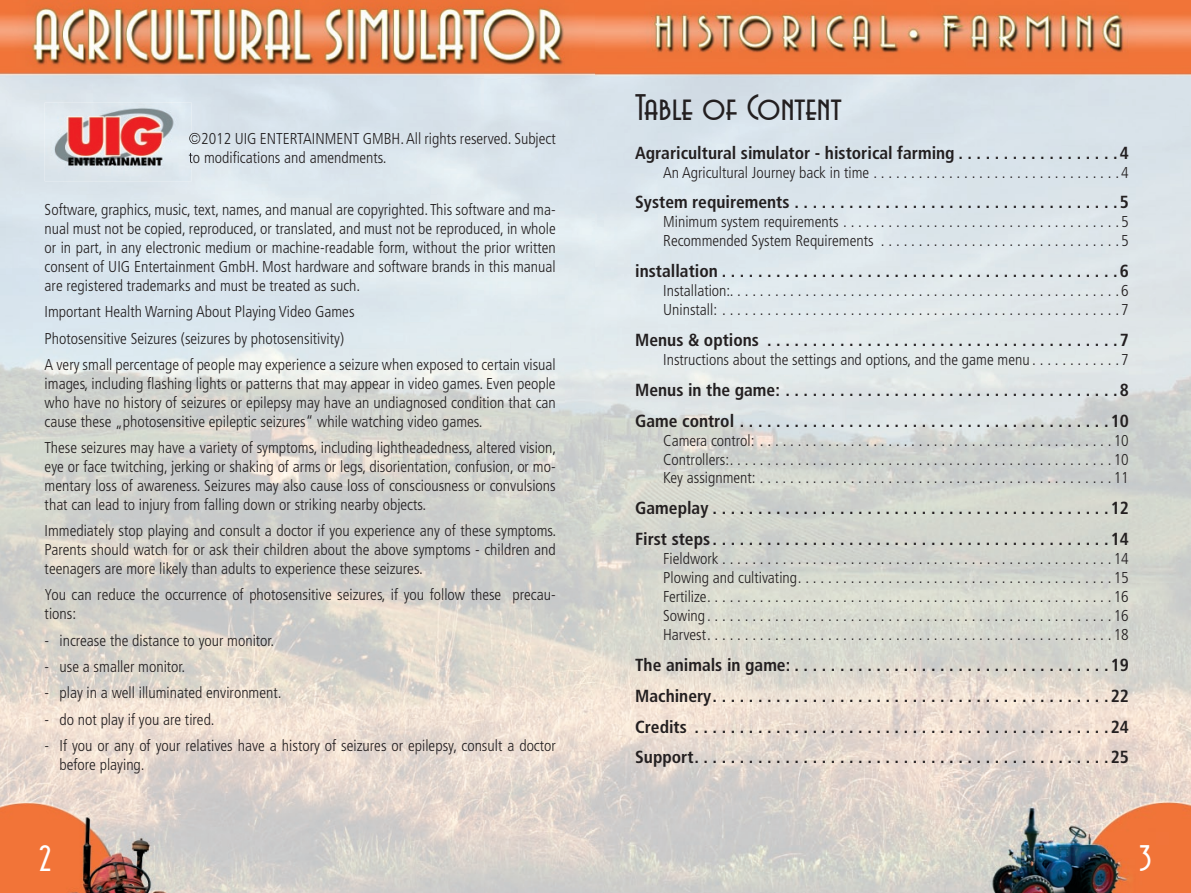
<style>
.page{position:relative;width:1191px;height:893px;background:#fff}
.page>*{position:absolute;margin:0;border:0;box-sizing:border-box;transform-origin:0 0}
.t1{font:38.5px "Avenida Let Plain";color:#231f20}
.t2{font:38.5px "Avenida Let Plain";color:#fff}
.t3{font:700 condensed 17.5px/31px "Frutiger";color:#231f20}
.t4{font:300 condensed 15.75px/18.9px "Frutiger";color:#231f20}
</style>
<div class="page">
<img style="left:0;top:0;width:1191px;height:893px">
<img style="left:45px;top:103px;width:147px;height:78px">
<img style="left:189px;top:132px;width:3px;height:15px">
<svg style="left:189px;top:151px;width:3px;height:12px"></svg>
<p class="t4" style="left:189px;top:129px;width:369px">©2012 UIG ENTERTAINMENT GMBH . All rights reserved . Subject to modifications and amendments .</p>
<p class="t4" style="left:45px;top:201px;width:512px;text-align:justify">Software, graphics, music, text, names, and manual are copyrighted . This software and ma&shy;nual must not be copied, reproduced, or translated, and must not be reproduced, in whole or in part, in any electronic medium or machine-readable form, without the prior written consent of UIG Entertainment GmbH . Most hardware and software brands in this manual are registered trademarks and must be treated as such .</p>
<p class="t4" style="left:45px;top:299px;width:512px;line-height:26.2px">Important Health Warning About Playing Video Games<br>Photosensitive Seizures (seizures by photosensitivity)<br>A very small percentage of people may experience a seizure when exposed to certain visual</p>
<p class="t4" style="left:45px;top:374px;width:512px;text-align:justify">images, including flashing lights or patterns that may appear in video games . Even people who have no history of seizures or epilepsy may have an undiagnosed condition that can cause these „photosensitive epileptic seizures“ while watching video games .</p>
<p class="t4" style="left:45px;top:438px;width:513px;text-align:justify">These seizures may have a variety of symptoms, including lightheadedness, altered vision, eye or face twitching, jerking or shaking of arms or legs, disorientation, confusion, or mo&shy;mentary loss of awareness . Seizures may also cause loss of consciousness or convulsions that can lead to injury from falling down or striking nearby objects .</p>
<p class="t4" style="left:45px;top:521px;width:513px;text-align:justify">Immediately stop playing and consult a doctor if you experience any of these symptoms .<br>Parents should watch for or ask their children about the above symptoms - children and teenagers are more likely than adults to experience these seizures .</p>
<p class="t4" style="left:45px;top:586px;width:512px">You can reduce the occurrence of photosensitive seizures, if you follow these precau&shy;tions:</p>
<p class="t4" style="left:45px;top:631px;width:231px">- increase the distance to your monitor .</p>
<p class="t4" style="left:45px;top:657px;width:142px">- use a smaller monitor .</p>
<p class="t4" style="left:45px;top:683px;width:238px">- play in a well illuminated environment .</p>
<p class="t4" style="left:45px;top:710px;width:172px">- do not play if you are tired .</p>
<p class="t4" style="left:60px;top:736px;width:498px;text-indent:-15px">- If you or any of your relatives have a history of seizures or epilepsy, consult a doctor before playing .</p>
<h1 class="t1" style="left:635px;top:88px;width:208px">Table of Content</h1>
<p class="t3" style="left:635px;top:137px;width:495px">Agraricultural simulator - historical farming . . . . . . . . . . . . . . . . . .4</p>
<p class="t4" style="left:663px;top:163px;width:467px">An Agricultural Journey back in time . . . . . . . . . . . . . . . . . . . . . . . . . . . . . . . . . 4</p>
<p class="t3" style="left:635px;top:187px;width:495px">System requirements . . . . . . . . . . . . . . . . . . . . . . . . . . . . . . . . . . . .5</p>
<p class="t4" style="left:663px;top:213px;width:467px">Minimum system requirements . . . . . . . . . . . . . . . . . . . . . . . . . . . . . . . . . . . . . 5<br>Recommended System Requirements . . . . . . . . . . . . . . . . . . . . . . . . . . . . . . . . 5</p>
<p class="t3" style="left:635px;top:256px;width:495px">installation . . . . . . . . . . . . . . . . . . . . . . . . . . . . . . . . . . . . . . . . . . . .6</p>
<p class="t4" style="left:663px;top:281px;width:467px">Installation: . . . . . . . . . . . . . . . . . . . . . . . . . . . . . . . . . . . . . . . . . . . . . . . . . . . . 6<br>Uninstall: . . . . . . . . . . . . . . . . . . . . . . . . . . . . . . . . . . . . . . . . . . . . . . . . . . . . . 7</p>
<p class="t3" style="left:635px;top:324px;width:495px">Menus &amp; options . . . . . . . . . . . . . . . . . . . . . . . . . . . . . . . . . . . . . . .7</p>
<p class="t4" style="left:663px;top:350px;width:467px">Instructions about the settings and options, and the game menu . . . . . . . . . . . . 7</p>
<p class="t3" style="left:635px;top:374px;width:495px">Menus in the game: . . . . . . . . . . . . . . . . . . . . . . . . . . . . . . . . . . . . .8<br>Game control . . . . . . . . . . . . . . . . . . . . . . . . . . . . . . . . . . . . . . . . .10</p>
<p class="t4" style="left:663px;top:431px;width:467px;text-align:justify">Camera control: . . . . . . . . . . . . . . . . . . . . . . . . . . . . . . . . . . . . . . . . . . . . . . . 10<br>Controllers: . . . . . . . . . . . . . . . . . . . . . . . . . . . . . . . . . . . . . . . . . . . . . . . . . . . 10<br>Key assignment: . . . . . . . . . . . . . . . . . . . . . . . . . . . . . . . . . . . . . . . . . . . . . . . 11</p>
<p class="t3" style="left:635px;top:493px;width:495px">Gameplay . . . . . . . . . . . . . . . . . . . . . . . . . . . . . . . . . . . . . . . . . . . .12<br>First steps . . . . . . . . . . . . . . . . . . . . . . . . . . . . . . . . . . . . . . . . . . . .14</p>
<p class="t4" style="left:663px;top:549px;width:467px;text-align:justify">Fieldwork . . . . . . . . . . . . . . . . . . . . . . . . . . . . . . . . . . . . . . . . . . . . . . . . . . . . 14<br>Plowing and cultivating . . . . . . . . . . . . . . . . . . . . . . . . . . . . . . . . . . . . . . . . . . 15<br>Fertilize . . . . . . . . . . . . . . . . . . . . . . . . . . . . . . . . . . . . . . . . . . . . . . . . . . . . . . 16<br>Sowing . . . . . . . . . . . . . . . . . . . . . . . . . . . . . . . . . . . . . . . . . . . . . . . . . . . . . . 16<br>Harvest . . . . . . . . . . . . . . . . . . . . . . . . . . . . . . . . . . . . . . . . . . . . . . . . . . . . . . 18</p>
<p class="t3" style="left:635px;top:649px;width:495px;text-align:justify">The animals in game: . . . . . . . . . . . . . . . . . . . . . . . . . . . . . . . . . . .19<br>Machinery. . . . . . . . . . . . . . . . . . . . . . . . . . . . . . . . . . . . . . . . . . . .22<br>Credits . . . . . . . . . . . . . . . . . . . . . . . . . . . . . . . . . . . . . . . . . . . . . .24<br>Support. . . . . . . . . . . . . . . . . . . . . . . . . . . . . . . . . . . . . . . . . . . . . .25</p>
<h1 class="t2" style="left:39px;top:839px;width:13px">2</h1>
<h1 class="t2" style="left:1139px;top:839px;width:14px">3</h1>
</div>
